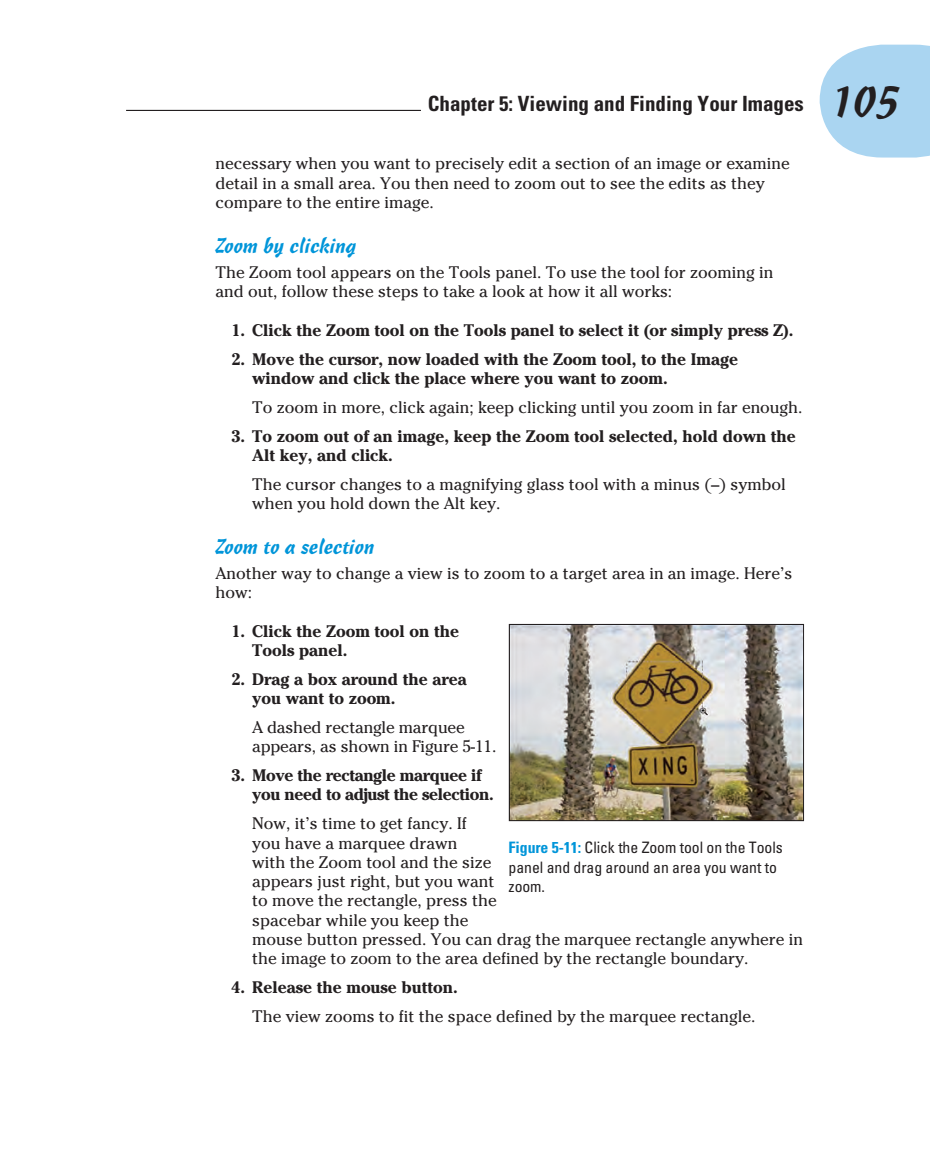
<style>
.page{position:relative;width:930px;height:1158px;background:#fff}
.page>*{position:absolute;margin:0;border:0;box-sizing:border-box;transform-origin:0 0}
.t1{font:700 condensed 21px "Univers LT Std";color:#231f20}
.t2{font:21px "I Script STD";letter-spacing:-.01em;color:#0095d9}
.t3{font:16.62px/19.2px "Cheltenham Std";color:#231f20}
.t4{font:700 16.62px/19.2px "Cheltenham Std";color:#231f20}
.t5{font:700 16.62px/19.2px "Cheltenham Std";letter-spacing:-.02em;color:#231f20}
.t6{font:condensed 15.75px/19.2px "Univers LT Std";letter-spacing:-.005em;color:#231f20}
.s1{font-family:"I Script STD";font-weight:400;font-stretch:normal;font-size:42px}
.s2{font-weight:700}
.s3{font-weight:700;color:#0095d9}
</style>
<div class="page">
<svg style="left:819px;top:45px;width:110px;height:113px;background:#b4daf2"></svg>
<hr style="left:126px;top:110px;width:295px;height:1px;background:#231f20">
<img style="left:511px;top:626px;width:290px;height:193px">
<div style="left:509px;top:624px;width:294px;height:197px;border:1px solid #231f20"></div>
<p class="t1" style="left:428px;top:95px;width:472px">Chapter 5: Viewing and Finding Your Images <span class="s1">105</span></p>
<p class="t3" style="left:215px;top:155px;width:575px">necessary when you want to precisely edit a section of an image or examine detail in a small area. You then need to zoom out to see the edits as they compare to the entire image.</p>
<p class="t2" style="left:215px;top:237px;width:142px">Zoom by clicking</p>
<p class="t3" style="left:215px;top:264px;width:559px">The Zoom tool appears on the Tools panel. To use the tool for zooming in and out, follow these steps to take a look at how it all works:</p>
<p class="t4" style="left:231px;top:322px;width:563px">1. Click the Zoom tool on the Tools panel to select it (or simply press Z).</p>
<p class="t4" style="left:252px;top:350px;width:487px;text-indent:-21px">2. Move the cursor, now loaded with the Zoom tool, to the Image window and click the place where you want to zoom.</p>
<p class="t3" style="left:252px;top:399px;width:551px">To zoom in more, click again; keep clicking until you zoom in far enough.</p>
<p class="t4" style="left:252px;top:428px;width:545px;text-indent:-21px">3. To zoom out of an image, keep the Zoom tool selected, hold down the<br>Alt key, and click.</p>
<p class="t3" style="left:252px;top:476px;width:535px">The cursor changes to a magnifying glass tool with a minus (–) symbol when you hold down the Alt key.</p>
<p class="t2" style="left:215px;top:538px;width:161px">Zoom to a selection</p>
<p class="t3" style="left:215px;top:565px;width:578px">Another way to change a view is to zoom to a target area in an image. Here’s how:</p>
<p class="t4" style="left:252px;top:623px;width:208px;text-indent:-21px">1. Click the Zoom tool on the<br>Tools panel.</p>
<p class="t4" style="left:252px;top:671px;width:216px;text-indent:-21px">2. Drag a box around the area you want to zoom.</p>
<p class="t3" style="left:252px;top:719px;width:246px">A dashed rectangle marquee appears, as shown in Figure 5-11.</p>
<p class="t5" style="left:252px;top:767px;width:243px;text-indent:-21px">3. Move the rectangle marquee if you need to adjust the selection.</p>
<p class="t3" style="left:252px;top:815px;width:552px">Now, it’s time to get fancy. If<br>you have a marquee drawn<br>with the Zoom tool and the size<br>appears just right, but you want<br>to move the rectangle, press the<br>spacebar while you keep the<br>mouse button pressed. You can drag the marquee rectangle anywhere in the image to zoom to the area defined by the rectangle boundary.</p>
<p class="t3" style="left:252px;top:974px;width:504px;line-height:28.9px;text-indent:-21px"><span class="s2">4. Release the mouse button.<br></span>The view zooms to fit the space defined by the marquee rectangle.</p>
<p class="t6" style="left:508px;top:839px;width:275px"><span class="s3">Figure 5-11:</span> Click the Zoom tool on the Tools panel and drag around an area you want to zoom.</p>
</div>
